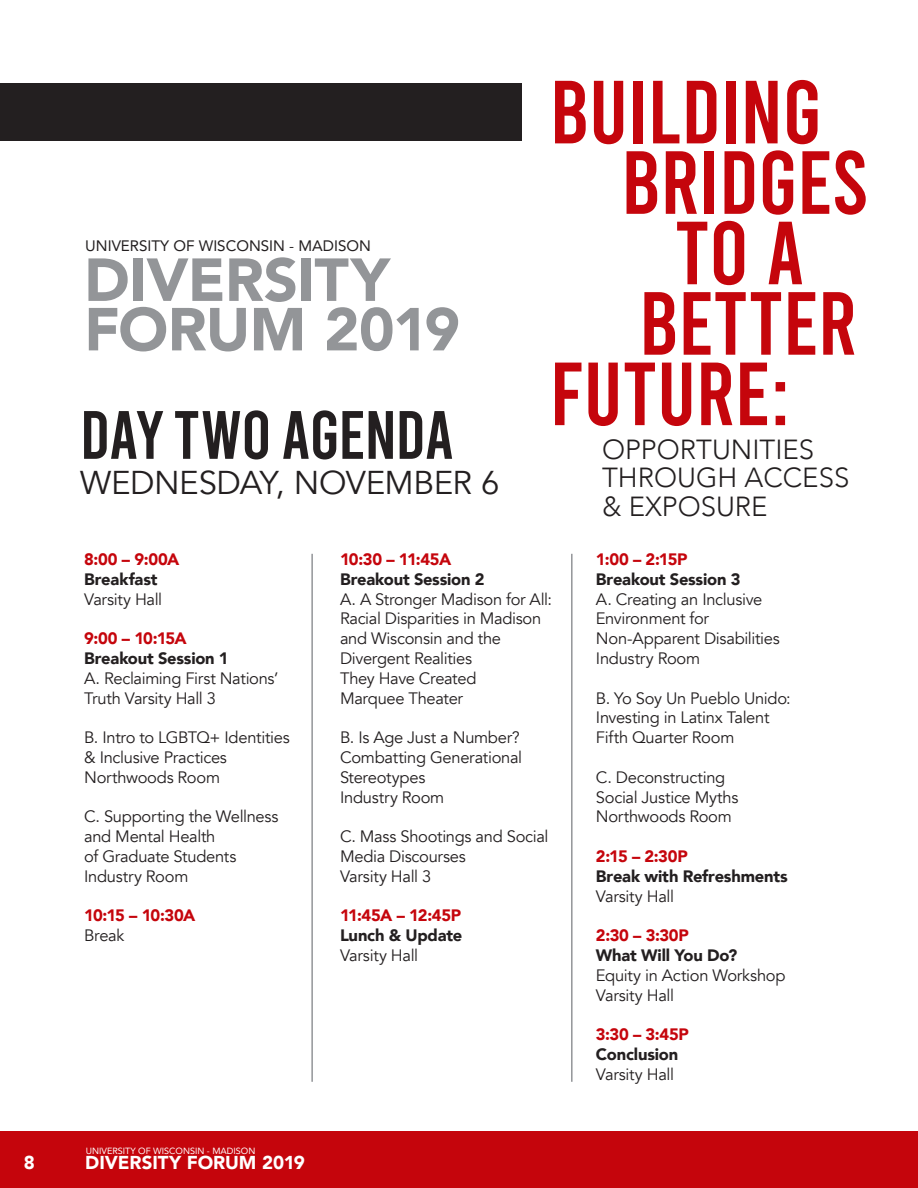
<style>
.page{position:relative;width:918px;height:1188px;background:#fff}
.page>*{position:absolute;margin:0;border:0;box-sizing:border-box;transform-origin:0 0}
.t1{font:89.4px "Bebas";color:#c5050c}
.t2{font:68.25px "Bebas";letter-spacing:-.01em;color:#231f20}
.t3{font:900 60px "Avenir";letter-spacing:-.01em;color:#939598}
.t4{font:33px "Avenir";letter-spacing:-.01em;color:#231f20}
.t5{font:300 27.6px "Avenir";color:#231f20}
.t6{font:900 18.6px "Avenir";color:#fff}
.t7{font:16.5px/19.8px "Avenir";letter-spacing:-.02em;color:#231f20}
.t8{font:900 16.5px "Avenir";letter-spacing:-.015em;color:#231f20}
.t9{font:900 16.5px "Avenir";letter-spacing:-.02em;color:#c5050c}
.t10{font:15.15px "Avenir";color:#231f20}
.t11{font:9px "Avenir";color:#fff}
.s1{font-weight:900}
</style>
<div class="page">
<hr style="left:311px;top:554px;width:2px;height:528px;background:#939598">
<hr style="left:571px;top:554px;width:2px;height:528px;background:#939598">
<div style="left:0;top:83px;width:522px;height:58px;background:#231f20"></div>
<div style="left:0;top:1131px;width:918px;height:57px;background:#c5050c"></div>
<p class="t10" style="left:85px;top:234px;width:287px">UNIVERSITY OF WISCONSIN - MADISON</p>
<p class="t3" style="left:84px;top:229px;width:307px">DIVERSITY</p>
<p class="t3" style="left:84px;top:278px;width:377px">FORUM 2019</p>
<p class="t2" style="left:80px;top:401px;width:375px">DAY TWO AGENDA</p>
<p class="t4" style="left:80px;top:463px;width:421px">WEDNESDAY, NOVEMBER 6</p>
<p class="t1" style="left:550px;top:67px;width:228px">BUILDING</p>
<p class="t1" style="left:621px;top:138px;width:249px">BRIDGES</p>
<p class="t1" style="left:675px;top:208px;width:126px">TO A</p>
<p class="t1" style="left:639px;top:279px;width:219px">BETTER</p>
<p class="t1" style="left:550px;top:349px;width:243px">FUTURE:</p>
<p class="t5" style="left:602px;top:433px;width:214px">OPPORTUNITIES</p>
<p class="t5" style="left:602px;top:461px;width:249px">THROUGH ACCESS</p>
<p class="t5" style="left:602px;top:490px;width:167px">&amp; EXPOSURE</p>
<p class="t9" style="left:84px;top:545px;width:97px">8:00 – 9:00A</p>
<p class="t8" style="left:84px;top:565px;width:75px">Breakfast</p>
<p class="t7" style="left:84px;top:589px;width:80px">Varsity Hall</p>
<p class="t9" style="left:84px;top:624px;width:104px">9:00 – 10:15A</p>
<p class="t8" style="left:84px;top:644px;width:146px">Breakout Session 1</p>
<p class="t7" style="left:84px;top:668px;width:196px">A. Reclaiming First Nations’<br>Truth Varsity Hall 3</p>
<p class="t7" style="left:84px;top:728px;width:207px">B. Intro to LGBTQ+ Identities &amp; Inclusive Practices</p>
<p class="t7" style="left:84px;top:767px;width:137px">Northwoods Room</p>
<p class="t7" style="left:84px;top:807px;width:196px">C. Supporting the Wellness and Mental Health<br>of Graduate Students</p>
<p class="t7" style="left:84px;top:866px;width:106px">Industry Room</p>
<p class="t9" style="left:84px;top:901px;width:113px">10:15 – 10:30A</p>
<p class="t7" style="left:84px;top:926px;width:42px">Break</p>
<p class="t9" style="left:340px;top:545px;width:113px">10:30 – 11:45A</p>
<p class="t8" style="left:340px;top:565px;width:146px">Breakout Session 2</p>
<p class="t7" style="left:340px;top:589px;width:214px">A. A Stronger Madison for All:<br>Racial Disparities in Madison and Wisconsin and the<br>Divergent Realities<br>They Have Created</p>
<p class="t7" style="left:340px;top:688px;width:125px">Marquee Theater</p>
<p class="t7" style="left:340px;top:728px;width:184px">B. Is Age Just a Number?<br>Combatting Generational<br>Stereotypes</p>
<p class="t7" style="left:340px;top:787px;width:106px">Industry Room</p>
<p class="t7" style="left:340px;top:827px;width:210px">C. Mass Shootings and Social<br>Media Discourses</p>
<p class="t7" style="left:340px;top:866px;width:93px">Varsity Hall 3</p>
<p class="t9" style="left:340px;top:901px;width:123px">11:45A – 12:45P</p>
<p class="t8" style="left:340px;top:921px;width:124px">Lunch &amp; Update</p>
<p class="t7" style="left:340px;top:946px;width:80px">Varsity Hall</p>
<p class="t11" style="left:86px;top:1143px;width:171px">UNIVERSITY OF WISCONSIN - MADISON</p>
<p class="t6" style="left:24px;top:1147px;width:13px">8</p>
<p class="t6" style="left:85px;top:1147px;width:221px">DIVERSITY FORUM 2019</p>
<p class="t9" style="left:596px;top:545px;width:93px">1:00 – 2:15P</p>
<p class="t8" style="left:596px;top:565px;width:146px">Breakout Session 3</p>
<p class="t7" style="left:596px;top:589px;width:168px">A. Creating an Inclusive</p>
<p class="t7" style="left:596px;top:609px;width:185px">Environment for<br>Non-Apparent Disabilities</p>
<p class="t7" style="left:596px;top:649px;width:106px">Industry Room</p>
<p class="t7" style="left:596px;top:688px;width:196px">B. Yo Soy Un Pueblo Unido:<br>Investing in Latinx Talent</p>
<p class="t7" style="left:596px;top:728px;width:140px">Fifth Quarter Room</p>
<p class="t7" style="left:596px;top:767px;width:144px">C. Deconstructing<br>Social Justice Myths</p>
<p class="t7" style="left:596px;top:807px;width:137px">Northwoods Room</p>
<p class="t9" style="left:596px;top:842px;width:93px">2:15 – 2:30P</p>
<p class="t8" style="left:596px;top:862px;width:193px">Break with Refreshments</p>
<p class="t7" style="left:596px;top:886px;width:80px">Varsity Hall</p>
<p class="t9" style="left:596px;top:921px;width:94px">2:30 – 3:30P</p>
<p class="t7" style="left:596px;top:946px;width:191px"><span class="s1">What Will You Do?<br></span>Equity in Action Workshop</p>
<p class="t7" style="left:596px;top:985px;width:80px">Varsity Hall</p>
<p class="t9" style="left:596px;top:1020px;width:94px">3:30 – 3:45P</p>
<p class="t8" style="left:596px;top:1040px;width:84px">Conclusion</p>
<p class="t7" style="left:596px;top:1064px;width:80px">Varsity Hall</p>
</div>
